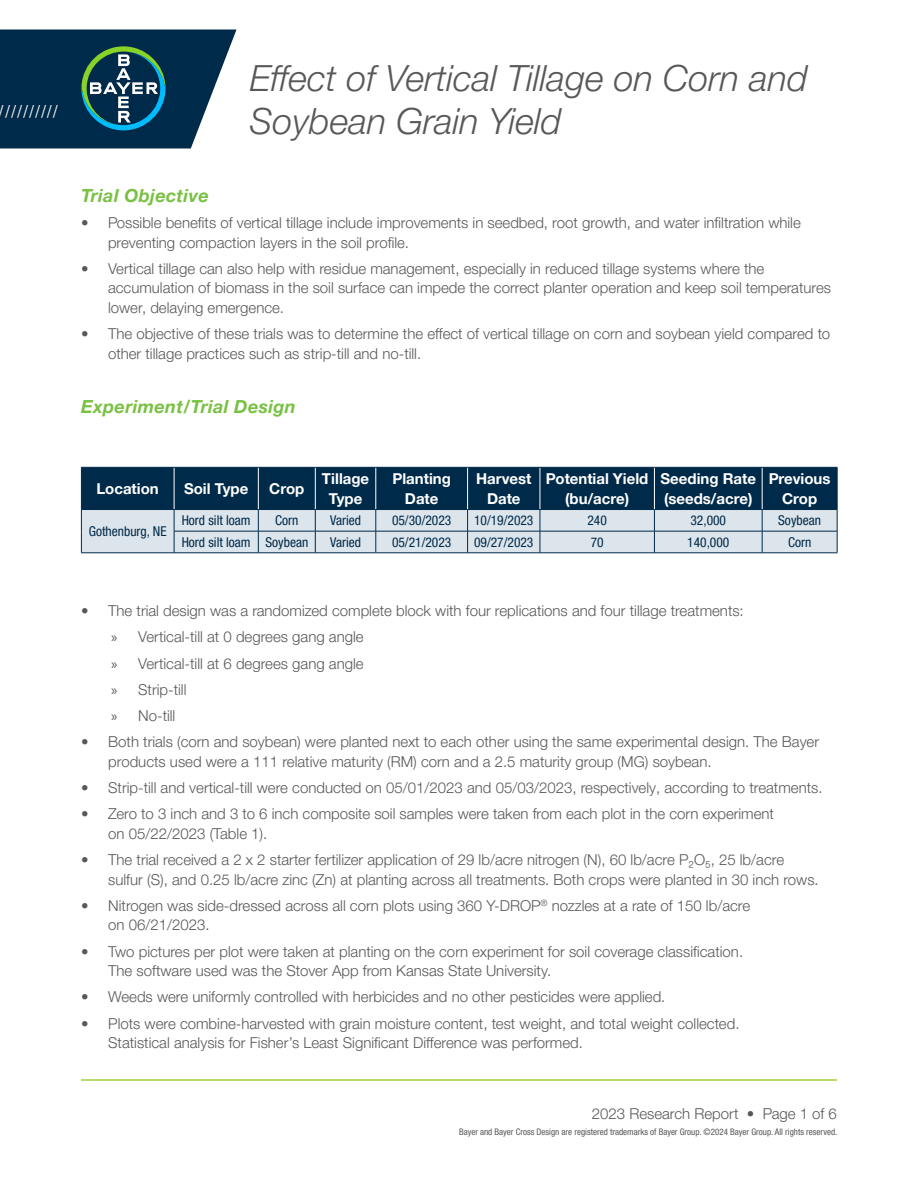
<style>
.page{position:relative;width:918px;height:1188px;background:#fff}
.page>*{position:absolute;margin:0;border:0;box-sizing:border-box;transform-origin:0 0}
.Page_1_Title_24pt{font:italic 300 36px/43.2px "Helvetica Neue LTW1 G";color:#57585a}
.Subhead__Bayer{font:italic 700 18px "Helvetica Neue LTW1 G";letter-spacing:.02em;color:#79c142}
.t1{font:18px "Minion Pro";color:#fff}
.t2{font:300 15px/19.5px "Helvetica Neue LTW1 G";color:#57585a}
.Table_Caption_Title{font:700 15px/19.5px "Helvetica Neue LTW1 G";color:#fff;text-align:center}
.SiteDetails_Body_rows{font:condensed 13.5px "Helvetica Neue LTW1 G";color:#002a49}
.t3{font:condensed 9px "Helvetica Neue LTW1 G";color:#57585a}
.s1{font-family:"Myriad Pro";font-weight:400}
</style>
<div class="page">
<hr style="left:81px;top:1079px;width:756px;height:2px;background:#a6ce39">
<svg style="left:0;top:30px;width:237px;height:118px;background:#224a62"></svg>
<svg style="left:81px;top:467px;width:757px;height:86px;background:#6c8699"></svg>
<hr style="left:81px;top:553px;width:93px;height:1px;background:#002a49">
<hr style="left:174px;top:553px;width:84px;height:1px;background:#002a49">
<hr style="left:258px;top:553px;width:57px;height:1px;background:#002a49">
<hr style="left:315px;top:553px;width:61px;height:1px;background:#002a49">
<hr style="left:376px;top:553px;width:92px;height:1px;background:#002a49">
<hr style="left:468px;top:553px;width:72px;height:1px;background:#002a49">
<hr style="left:540px;top:553px;width:114px;height:1px;background:#002a49">
<hr style="left:654px;top:553px;width:108px;height:1px;background:#002a49">
<hr style="left:762px;top:553px;width:75px;height:1px;background:#002a49">
<hr style="left:174px;top:468px;width:1px;height:41px;background:#fff">
<hr style="left:258px;top:468px;width:1px;height:41px;background:#fff">
<hr style="left:315px;top:468px;width:1px;height:41px;background:#fff">
<hr style="left:376px;top:468px;width:1px;height:41px;background:#fff">
<hr style="left:467px;top:468px;width:1px;height:41px;background:#fff">
<hr style="left:540px;top:468px;width:1px;height:41px;background:#fff">
<hr style="left:654px;top:468px;width:1px;height:41px;background:#fff">
<hr style="left:762px;top:468px;width:1px;height:41px;background:#fff">
<hr style="left:81px;top:467px;width:93px;height:1px;background:#002a49">
<hr style="left:81px;top:468px;width:1px;height:41px;background:#002a49">
<hr style="left:174px;top:467px;width:84px;height:1px;background:#002a49">
<hr style="left:258px;top:467px;width:57px;height:1px;background:#002a49">
<hr style="left:315px;top:467px;width:61px;height:1px;background:#002a49">
<hr style="left:376px;top:467px;width:92px;height:1px;background:#002a49">
<hr style="left:468px;top:467px;width:72px;height:1px;background:#002a49">
<hr style="left:540px;top:467px;width:114px;height:1px;background:#002a49">
<hr style="left:654px;top:467px;width:108px;height:1px;background:#002a49">
<hr style="left:762px;top:467px;width:75px;height:1px;background:#002a49">
<hr style="left:837px;top:468px;width:1px;height:41px;background:#002a49">
<hr style="left:81px;top:509px;width:93px;height:1px;background:#002a49">
<hr style="left:174px;top:509px;width:84px;height:1px;background:#002a49">
<hr style="left:258px;top:509px;width:57px;height:1px;background:#002a49">
<hr style="left:315px;top:509px;width:61px;height:1px;background:#002a49">
<hr style="left:376px;top:509px;width:92px;height:1px;background:#002a49">
<hr style="left:468px;top:509px;width:72px;height:1px;background:#002a49">
<hr style="left:540px;top:509px;width:114px;height:1px;background:#002a49">
<hr style="left:654px;top:509px;width:108px;height:1px;background:#002a49">
<hr style="left:762px;top:509px;width:75px;height:1px;background:#002a49">
<p class="t1" style="left:-1px;top:100px;width:61px">//////////</p>
<p class="Page_1_Title_24pt" style="left:250px;top:56px;width:560px">Effect of Vertical Tillage on Corn and<br>Soybean Grain Yield</p>
<p class="Subhead__Bayer" style="left:81px;top:184px;width:129px">Trial Objective</p>
<p class="t2" style="left:108px;top:213px;width:694px;text-indent:-27px">• Possible benefits of vertical tillage include improvements in seedbed, root growth, and water infiltration while preventing compaction layers in the soil profile.</p>
<p class="t2" style="left:108px;top:259px;width:725px;text-indent:-27px">• Vertical tillage can also help with residue management, especially in reduced tillage systems where the accumulation of biomass in the soil surface can impede the correct planter operation and keep soil temperatures lower, delaying emergence.</p>
<p class="t2" style="left:108px;top:324px;width:724px;text-indent:-27px">• The objective of these trials was to determine the effect of vertical tillage on corn and soybean yield compared to other tillage practices such as strip-till and no-till.</p>
<p class="Subhead__Bayer" style="left:81px;top:396px;width:216px">Experiment/Trial Design</p>
<p class="Table_Caption_Title" style="left:97px;top:479px;width:64px">Location</p>
<p class="Table_Caption_Title" style="left:184px;top:479px;width:66px">Soil Type</p>
<p class="Table_Caption_Title" style="left:269px;top:479px;width:37px">Crop</p>
<p class="Table_Caption_Title" style="left:322px;top:469px;width:49px">Tillage<br>Type</p>
<p class="Table_Caption_Title" style="left:392px;top:469px;width:60px">Planting<br>Date</p>
<p class="Table_Caption_Title" style="left:476px;top:469px;width:57px">Harvest<br>Date</p>
<p class="Table_Caption_Title" style="left:546px;top:469px;width:104px">Potential Yield (bu/acre)</p>
<p class="Table_Caption_Title" style="left:661px;top:469px;width:97px;text-align:left">Seeding Rate (seeds/acre)</p>
<p class="Table_Caption_Title" style="left:769px;top:469px;width:63px">Previous<br>Crop</p>
<p class="SiteDetails_Body_rows" style="left:89px;top:523px;width:79px">Gothenburg, NE</p>
<p class="SiteDetails_Body_rows" style="left:182px;top:512px;width:70px">Hord silt loam</p>
<p class="SiteDetails_Body_rows" style="left:275px;top:512px;width:25px">Corn</p>
<p class="SiteDetails_Body_rows" style="left:330px;top:512px;width:32px">Varied</p>
<p class="SiteDetails_Body_rows" style="left:392px;top:512px;width:61px">05/30/2023</p>
<p class="SiteDetails_Body_rows" style="left:474px;top:512px;width:61px">10/19/2023</p>
<p class="SiteDetails_Body_rows" style="left:587px;top:512px;width:21px">240</p>
<p class="SiteDetails_Body_rows" style="left:690px;top:512px;width:37px">32,000</p>
<p class="SiteDetails_Body_rows" style="left:778px;top:512px;width:44px">Soybean</p>
<p class="SiteDetails_Body_rows" style="left:182px;top:534px;width:70px">Hord silt loam</p>
<p class="SiteDetails_Body_rows" style="left:265px;top:534px;width:44px">Soybean</p>
<p class="SiteDetails_Body_rows" style="left:330px;top:534px;width:32px">Varied</p>
<p class="SiteDetails_Body_rows" style="left:392px;top:534px;width:61px">05/21/2023</p>
<p class="SiteDetails_Body_rows" style="left:474px;top:534px;width:61px">09/27/2023</p>
<p class="SiteDetails_Body_rows" style="left:591px;top:534px;width:14px">70</p>
<p class="SiteDetails_Body_rows" style="left:687px;top:534px;width:44px">140,000</p>
<p class="SiteDetails_Body_rows" style="left:788px;top:534px;width:25px">Corn</p>
<p class="t2" style="left:81px;top:601px;width:664px">• The trial design was a randomized complete block with four replications and four tillage treatments:</p>
<p class="t2" style="left:111px;top:627px;width:254px"><span class="s1">»</span> Vertical-till at 0 degrees gang angle</p>
<p class="t2" style="left:111px;top:653px;width:254px"><span class="s1">»</span> Vertical-till at 6 degrees gang angle</p>
<p class="t2" style="left:111px;top:680px;width:77px"><span class="s1">»</span> Strip-till</p>
<p class="t2" style="left:111px;top:706px;width:66px"><span class="s1">»</span> No-till</p>
<p class="t2" style="left:108px;top:732px;width:712px;text-indent:-27px">• Both trials (corn and soybean) were planted next to each other using the same experimental design. The Bayer products used were a 111 relative maturity (RM) corn and a 2.5 maturity group (MG) soybean.</p>
<p class="t2" style="left:81px;top:778px;width:743px">• Strip-till and vertical-till were conducted on 05/01/2023 and 05/03/2023, respectively, according to treatments.</p>
<p class="t2" style="left:108px;top:804px;width:667px;text-indent:-27px">• Zero to 3 inch and 3 to 6 inch composite soil samples were taken from each plot in the corn experiment on 05/22/2023 (Table 1).</p>
<p class="t2" style="left:108px;top:850px;width:712px;text-indent:-27px">• The trial received a 2 x 2 starter fertilizer application of 29 lb/acre nitrogen (N), 60 lb/acre P₂O₅, 25 lb/acre sulfur (S), and 0.25 lb/acre zinc (Zn) at planting across all treatments. Both crops were planted in 30 inch rows.</p>
<p class="t2" style="left:108px;top:896px;width:644px;text-indent:-27px">• Nitrogen was side-dressed across all corn plots using 360 Y-DROP<sup>®</sup> nozzles at a rate of 150 lb/acre on 06/21/2023.</p>
<p class="t2" style="left:108px;top:941px;width:636px;text-indent:-27px">• Two pictures per plot were taken at planting on the corn experiment for soil coverage classification.<br>The software used was the Stover App from Kansas State University.</p>
<p class="t2" style="left:81px;top:987px;width:586px">• Weeds were uniformly controlled with herbicides and no other pesticides were applied.</p>
<p class="t2" style="left:108px;top:1013px;width:633px;text-indent:-27px">• Plots were combine-harvested with grain moisture content, test weight, and total weight collected.<br>Statistical analysis for Fisher’s Least Significant Difference was performed.</p>
<p class="t2" style="left:592px;top:1104px;width:247px">2023 Research Report • Page 1 of 6</p>
<p class="t3" style="left:459px;top:1127px;width:380px">Bayer and Bayer Cross Design are registered trademarks of Bayer Group. ©2024 Bayer Group. All rights reserved.</p>
</div>
